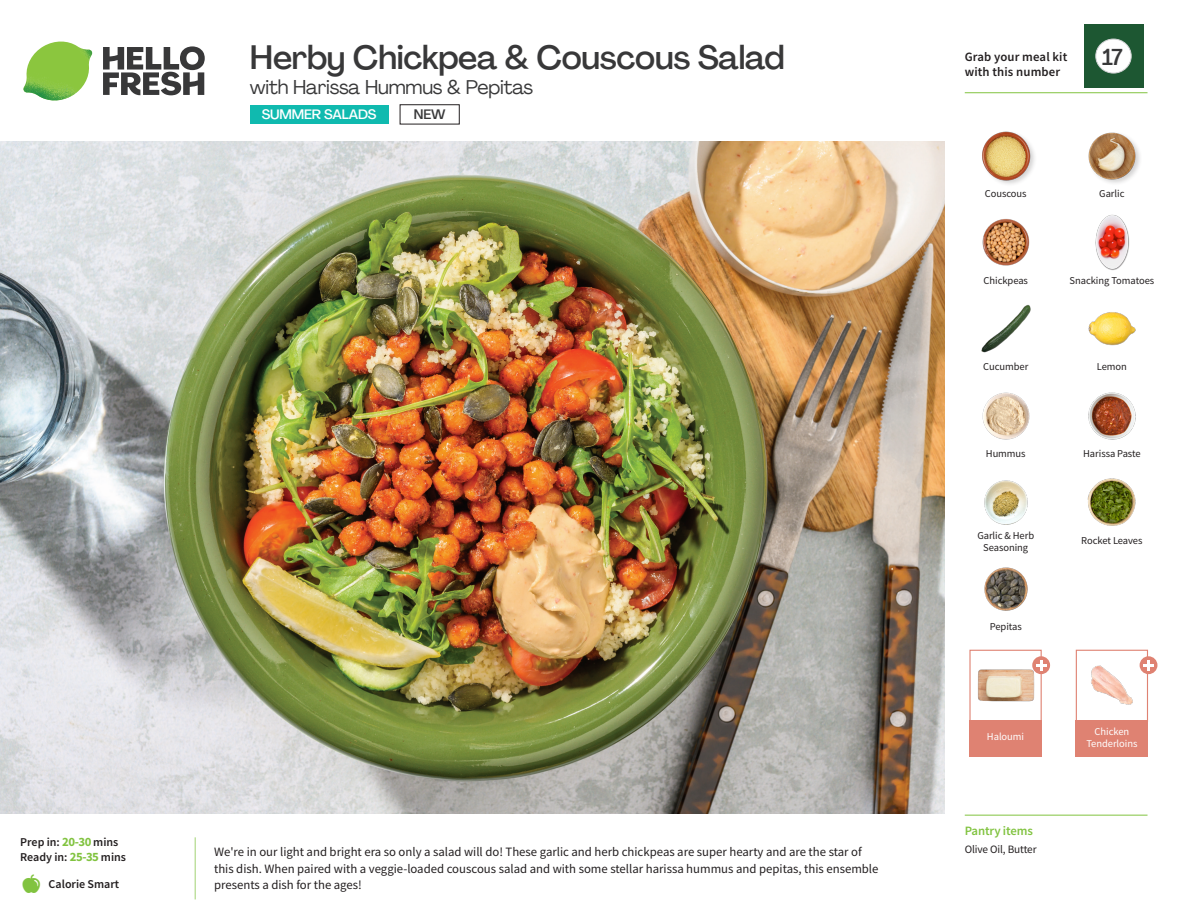
<style>
.page{position:relative;width:1188px;height:918px;background:#fff}
.page>*{position:absolute;margin:0;border:0;box-sizing:border-box;transform-origin:0 0}
._15_Titel_UK{font:500 33px "Agrandir";letter-spacing:-.01em;color:#383839}
._002_Label_Nr{font:500 22.8px "Agrandir";color:#383839;scale:.94 1}
._15_Titel_UK-2{font:19.5px "Agrandir";letter-spacing:-.01em;color:#383839}
.t1{font:500 13.5px "Agrandir";letter-spacing:-.01em;color:#fff}
.t2{font:500 13.5px "Agrandir";color:#383839}
.Step_6_Text_AU{font:12.75px/16.5px "Source Sans Pro";color:#231f20}
.t3{font:600 12.75px/15px "Source Sans Pro";letter-spacing:.01em;color:#231f20}
._04_Headers_Front{font:600 12.75px "Source Sans Pro";letter-spacing:-.01em;color:#81c340}
._04_Intro{font:600 12px "Source Sans Pro";color:#231f20}
._05_Pantry{font:11.25px "Source Sans Pro";letter-spacing:-.01em;color:#231f20}
._18_FRONT_ingredients{font:10.5px/12px "Source Sans Pro";letter-spacing:-.005em;color:#231f20;text-align:center}
._18_FRONT_ingredients-2{font:10.5px/12px "Source Sans Pro";letter-spacing:-.005em;color:#fff;text-align:center}
.s1{font-weight:700;font-size:12.75px;color:#81c340}
</style>
<div class="page">
<svg style="left:103px;top:46px;width:102px;height:49px"></svg>
<img style="left:23px;top:42px;width:69px;height:59px">
<img style="left:0;top:142px;width:945px;height:672px">
<div style="left:1076px;top:650px;width:72px;height:72px;border:1px solid #df8272"></div>
<div style="left:1076px;top:720px;width:72px;height:36px;background:#df8272"></div>
<div style="left:969px;top:720px;width:73px;height:36px;background:#df8272"></div>
<img style="left:1091px;top:665px;width:42px;height:40px">
<div style="left:969px;top:650px;width:73px;height:72px;border:1px solid #df8272"></div>
<img style="left:978px;top:669px;width:56px;height:33px">
<div style="left:1032px;top:656px;width:18px;height:18px;background:#df8272;border-radius:50%"></div>
<svg style="left:1036px;top:660px;width:10px;height:11px"></svg>
<div style="left:1140px;top:656px;width:17px;height:18px;background:#df8272;border-radius:50%"></div>
<svg style="left:1143px;top:660px;width:11px;height:11px"></svg>
<div style="left:250px;top:105px;width:138px;height:19px;background:#10baaf"></div>
<img style="left:1088px;top:312px;width:48px;height:34px">
<img style="left:1088px;top:392px;width:48px;height:48px">
<img style="left:982px;top:392px;width:48px;height:48px">
<img style="left:984px;top:480px;width:44px;height:45px">
<img style="left:984px;top:567px;width:44px;height:44px">
<img style="left:981px;top:305px;width:50px;height:48px">
<img style="left:982px;top:219px;width:48px;height:47px">
<img style="left:1095px;top:214px;width:35px;height:57px">
<div style="left:981px;top:131px;width:56px;height:56px;background:#231f20;opacity:.2"></div>
<img style="left:981px;top:131px;width:50px;height:50px">
<img style="left:1088px;top:132px;width:52px;height:51px">
<img style="left:1087px;top:478px;width:49px;height:48px">
<hr style="left:965px;top:815px;width:183px;height:1px;background:#81c340">
<hr style="left:965px;top:92px;width:183px;height:1px;background:#81c340">
<div style="left:1084px;top:24px;width:59px;height:64px;background:#1d5732"></div>
<div style="left:1096px;top:39px;width:35px;height:34px;background:#fff;border-radius:50%"></div>
<div style="left:1096px;top:39px;width:35px;height:34px;border:1px solid #d1d2d4;border-radius:50%"></div>
<p class="_04_Intro" style="left:20px;top:834px;width:100px">Prep in: <span class="s1">20-30</span> mins</p>
<p class="_04_Intro" style="left:20px;top:849px;width:107px">Ready in: <span class="s1">25-35</span> mins</p>
<p class="_04_Intro" style="left:49px;top:876px;width:72px">Calorie Smart</p>
<p class="_15_Titel_UK" style="left:250px;top:37px;width:536px">Herby Chickpea &amp; Couscous Salad</p>
<p class="_15_Titel_UK-2" style="left:250px;top:75px;width:285px">with Harissa Hummus &amp; Pepitas</p>
<p class="t1" style="left:262px;top:106px;width:116px">SUMMER SALADS</p>
<p class="t2" style="left:414px;top:106px;width:33px">NEW</p>
<p class="Step_6_Text_AU" style="left:214px;top:844px;width:666px">We're in our light and bright era so only a salad will do! These garlic and herb chickpeas are super hearty and are the star of this dish. When paired with a veggie-loaded couscous salad and with some stellar harissa hummus and pepitas, this ensemble presents a dish for the ages!</p>
<p class="t3" style="left:965px;top:49px;width:104px">Grab your meal kit with this number</p>
<p class="_002_Label_Nr" style="left:1102px;top:43px;width:24px">17</p>
<p class="_18_FRONT_ingredients" style="left:985px;top:188px;width:43px">Couscous</p>
<p class="_18_FRONT_ingredients" style="left:1099px;top:188px;width:27px">Garlic</p>
<p class="_18_FRONT_ingredients" style="left:984px;top:274px;width:46px">Chickpeas</p>
<p class="_18_FRONT_ingredients" style="left:1070px;top:274px;width:86px">Snacking Tomatoes</p>
<p class="_18_FRONT_ingredients" style="left:983px;top:360px;width:47px">Cucumber</p>
<p class="_18_FRONT_ingredients" style="left:1097px;top:360px;width:32px">Lemon</p>
<p class="_18_FRONT_ingredients" style="left:986px;top:448px;width:41px">Hummus</p>
<p class="_18_FRONT_ingredients" style="left:977px;top:530px;width:58px">Garlic &amp; Herb<br>Seasoning</p>
<p class="_18_FRONT_ingredients" style="left:990px;top:620px;width:34px">Pepitas</p>
<p class="_18_FRONT_ingredients-2" style="left:987px;top:731px;width:39px">Haloumi</p>
<p class="_04_Headers_Front" style="left:965px;top:822px;width:70px">Pantry items</p>
<p class="_05_Pantry" style="left:965px;top:842px;width:73px">Olive Oil, Butter</p>
<p class="_18_FRONT_ingredients" style="left:1083px;top:448px;width:59px">Harissa Paste</p>
<p class="_18_FRONT_ingredients" style="left:1081px;top:534px;width:63px">Rocket Leaves</p>
<p class="_18_FRONT_ingredients-2" style="left:1086px;top:726px;width:53px">Chicken<br>Tenderloins</p>
</div>
